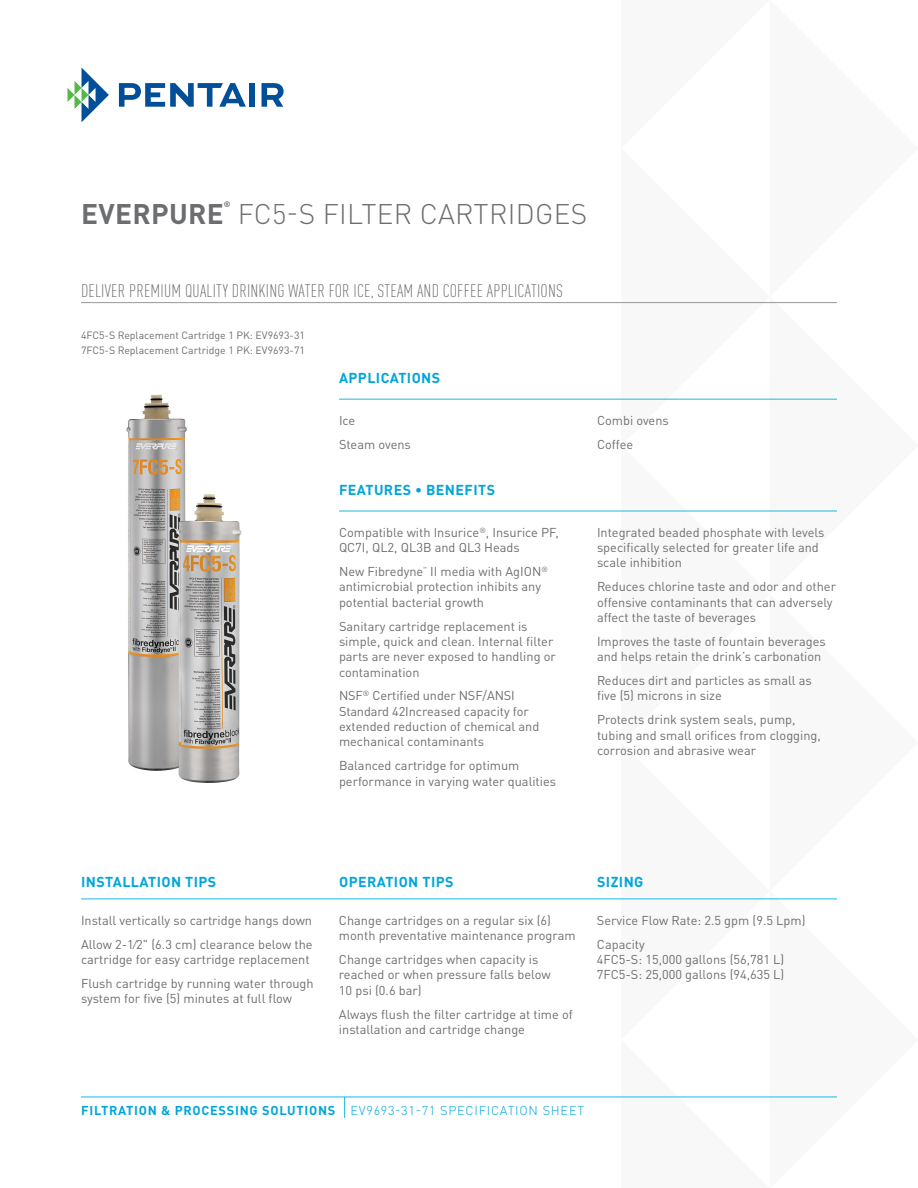
<style>
.page{position:relative;width:918px;height:1188px;background:#fff}
.page>*{position:absolute;margin:0;border:0;box-sizing:border-box;transform-origin:0 0}
.t1{font:300 28.05px "DIN Pro";letter-spacing:.01em;color:#6c6d70}
.t2{font:700 28.05px "DIN Pro";letter-spacing:.01em;color:#6c6d70}
.t3{font:300 condensed 18px "DIN Pro";letter-spacing:.01em;color:#6c6d70}
.t4{font:700 14.25px "DIN Pro";letter-spacing:.03em;color:#00a5da}
.t5{font:12.75px/15.3px "DIN Pro";color:#6c6d70}
.t6{font:700 12.75px "DIN Pro";letter-spacing:.06em;color:#00a5da}
.t7{font:10.5px/15px "DIN Pro";color:#6c6d70}
.t8{font:700 7.8px "DIN Pro";color:#6c6d70}
.t9{font:4.35px "DIN Pro";color:#6c6d70}
.s1{font-weight:300}
</style>
<div class="page">
<svg style="left:621px;top:1096px;width:216px;height:1px"></svg>
<hr style="left:81px;top:1097px;width:756px;height:1px;background:#19b9e4">
<svg style="left:344px;top:1097px;width:1px;height:21px"></svg>
<svg style="left:68px;top:68px;width:41px;height:54px"></svg>
<svg style="left:119px;top:83px;width:127px;height:24px"></svg>
<div style="left:250px;top:83px;width:5px;height:24px;background:#014e99"></div>
<svg style="left:262px;top:83px;width:22px;height:24px"></svg>
<hr style="left:81px;top:302px;width:756px;height:1px;background:#95979a">
<hr style="left:339px;top:399px;width:498px;height:1px;background:#19b9e4">
<hr style="left:81px;top:899px;width:756px;height:1px;background:#19b9e4">
<img style="left:126px;top:394px;width:61px;height:377px">
<img style="left:177px;top:494px;width:65px;height:289px">
<hr style="left:339px;top:511px;width:498px;height:1px;background:#19b9e4">
<h1 class="t2" style="left:81px;top:190px;width:144px">EVERPURE</h1>
<p class="t8" style="left:224px;top:198px;width:8px">®</p>
<h1 class="t1" style="left:238px;top:192px;width:351px">FC5-S FILTER CARTRIDGES</h1>
<h2 class="t3" style="left:81px;top:278px;width:484px">DELIVER PREMIUM QUALITY DRINKING WATER FOR ICE, STEAM AND COFFEE APPLICATIONS</h2>
<p class="t7" style="left:81px;top:326px;width:226px">4FC5-S Replacement Cartridge 1 PK: EV9693-31<br>7FC5-S Replacement Cartridge 1 PK: EV9693-71</p>
<p class="t4" style="left:339px;top:366px;width:103px">APPLICATIONS</p>
<p class="t5" style="left:339px;top:407px;width:73px;line-height:24px">Ice<br>Steam ovens</p>
<p class="t4" style="left:339px;top:478px;width:158px">FEATURES • BENEFITS</p>
<p class="t5" style="left:339px;top:523px;width:221px">Compatible with Insurice<sup>®</sup>, Insurice PF,<br>QC7I, QL2, QL3B and QL3 Heads</p>
<p class="t5" style="left:339px;top:563px;width:86px">New Fibredyne</p>
<p class="t9" style="left:423px;top:565px;width:5px">™</p>
<p class="t5" style="left:339px;top:563px;width:211px;text-indent:91px">II media with AgION<sup>® </sup>antimicrobial protection inhibits any potential bacterial growth</p>
<p class="t5" style="left:339px;top:617px;width:218px">Sanitary cartridge replacement is simple, quick and clean. Internal filter parts are never exposed to handling or contamination</p>
<p class="t5" style="left:339px;top:687px;width:202px">NSF<sup>®</sup> Certified under NSF/ANSI<br>Standard 42Increased capacity for extended reduction of chemical and mechanical contaminants</p>
<p class="t5" style="left:339px;top:757px;width:219px">Balanced cartridge for optimum performance in varying water qualities</p>
<p class="t5" style="left:597px;top:407px;width:73px;line-height:24px">Combi ovens<br>Coffee</p>
<p class="t5" style="left:597px;top:523px;width:229px">Integrated beaded phosphate with levels specifically selected for greater life and scale inhibition</p>
<p class="t5" style="left:597px;top:578px;width:241px">Reduces chlorine taste and odor and other offensive contaminants that can adversely affect the taste of beverages</p>
<p class="t5" style="left:597px;top:632px;width:230px">Improves the taste of fountain beverages and helps retain the drink’s carbonation</p>
<p class="t5" style="left:597px;top:672px;width:216px">Reduces dirt and particles as small as five (5) microns in size</p>
<p class="t5" style="left:597px;top:711px;width:225px">Protects drink system seals, pump, tubing and small orifices from clogging, corrosion and abrasive wear</p>
<p class="t4" style="left:81px;top:870px;width:137px">INSTALLATION TIPS</p>
<p class="t4" style="left:339px;top:870px;width:116px">OPERATION TIPS</p>
<p class="t4" style="left:597px;top:870px;width:48px">SIZING</p>
<p class="t5" style="left:81px;top:907px;width:233px;line-height:24px">Install vertically so cartridge hangs down<br>Allow 2-1⁄2" (6.3 cm) clearance below the</p>
<p class="t5" style="left:81px;top:946px;width:234px;line-height:24px">cartridge for easy cartridge replacement<br>Flush cartridge by running water through</p>
<p class="t5" style="left:81px;top:990px;width:213px">system for five (5) minutes at full flow</p>
<p class="t5" style="left:339px;top:911px;width:238px">Change cartridges on a regular six (6) month preventative maintenance program</p>
<p class="t5" style="left:339px;top:950px;width:213px">Change cartridges when capacity is reached or when pressure falls below<br>10 psi (0.6 bar)</p>
<p class="t5" style="left:339px;top:1005px;width:235px">Always flush the filter cartridge at time of installation and cartridge change</p>
<p class="t5" style="left:597px;top:907px;width:210px;line-height:24px">Service Flow Rate: 2.5 gpm (9.5 Lpm)<br>Capacity</p>
<p class="t5" style="left:597px;top:951px;width:189px">4FC5-S: 15,000 gallons (56,781 L)<br>7FC5-S: 25,000 gallons (94,635 L)</p>
<p class="t6" style="left:81px;top:1100px;width:505px">FILTRATION &amp; PROCESSING SOLUTIONS <span class="s1">EV9693-31-71 SPECIFICATION SHEET</span></p>
</div>
